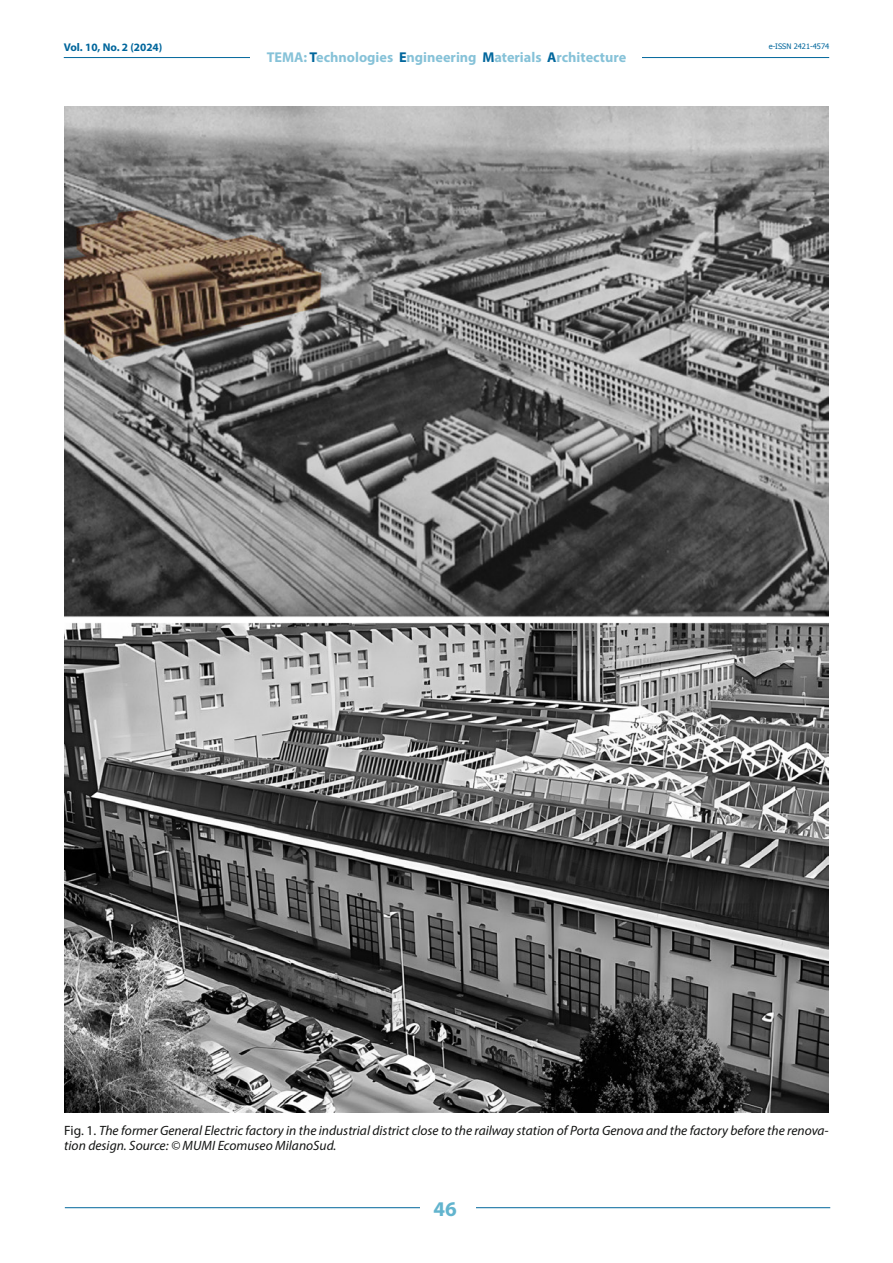
<style>
.page{position:relative;width:893px;height:1263px;background:#fff}
.page>*{position:absolute;margin:0;border:0;box-sizing:border-box;transform-origin:0 0}
.t1{font:700 21px "Myriad Pro";color:#62b4ce}
.t2{font:700 14.25px "Myriad Pro";color:#86c2d8}
.DIDASCALIA{font:italic 13.5px/15px "Myriad Pro";color:#131413}
.t3{font:700 11.25px "Myriad Pro";color:#00669c}
.t4{font:7.5px "Tahoma";color:#00669c}
.s1{color:#00669c}
.s2{font-style:normal}
</style>
<div class="page">
<hr style="left:64px;top:57px;width:765px;height:1px;background:#00669c">
<div style="left:251px;top:48px;width:391px;height:17px;background:#fff"></div>
<hr style="left:65px;top:1207px;width:765px;height:1px;background:#00669c">
<div style="left:420px;top:1195px;width:55px;height:25px;background:#fff"></div>
<img style="left:64px;top:106px;width:765px;height:1006px">
<p class="t3" style="left:64px;top:40px;width:100px">Vol. 10, No. 2 (2024)</p>
<p class="t2" style="left:267px;top:48px;width:361px">TEMA: <span class="s1">T</span>echnologies <span class="s1">E</span>ngineering <span class="s1">M</span>aterials <span class="s1">A</span>rchitecture</p>
<p class="t4" style="left:769px;top:41px;width:62px">e-ISSN 2421-4574</p>
<p class="DIDASCALIA" style="left:64px;top:1123px;width:766px"><span class="s2">Fig. 1.</span> The former General Electric factory in the industrial district close to the railway station of Porta Genova and the factory before the renova&shy;tion design. Source: © MUMI Ecomuseo MilanoSud.</p>
<h1 class="t1" style="left:434px;top:1195px;width:25px">46</h1>
</div>
